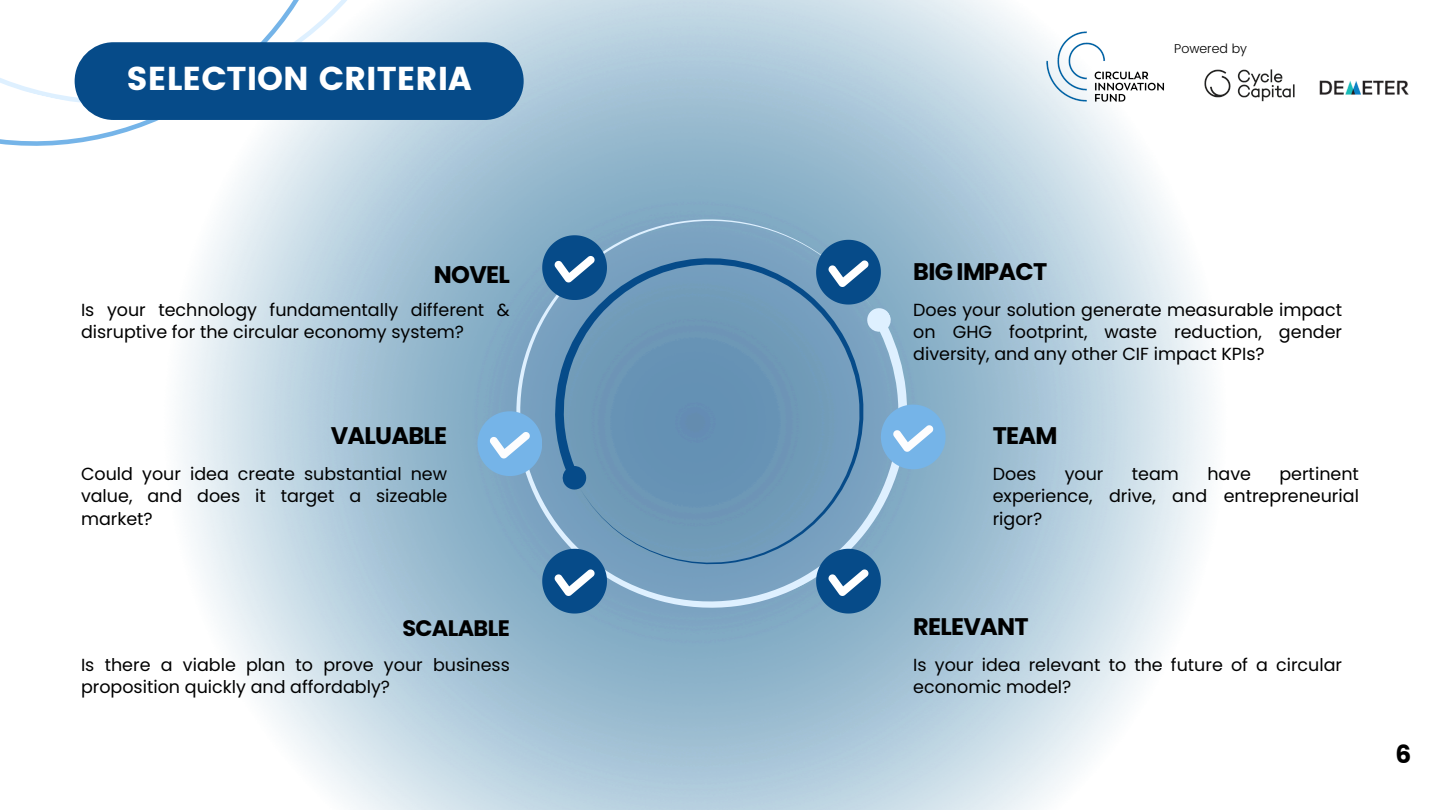
<style>
.page{position:relative;width:1440px;height:810px;background:#fff}
.page>*{position:absolute;margin:0;border:0;box-sizing:border-box;transform-origin:0 0}
.t1{font:33px "Poppins";color:#fff}
.t2{font:24.9px "Poppins";color:#000}
.t3{font:700 24px "Poppins";letter-spacing:-.03em;color:#000}
.t4{font:700 22.4px "Poppins";letter-spacing:-.03em;color:#000}
.t5{font:17.5px/22.2px "Poppins";color:#000;text-align:justify}
.t6{font:300 12.8px "Poppins";color:#000}
</style>
<div class="page">
<svg style="left:447px;top:146px;width:535px;height:531px;background:#92b6cc"></svg>
<svg style="left:495px;top:204px;width:422px;height:419px;background:#769fbd"></svg>
<svg style="left:542px;top:235px;width:65px;height:65px;background:#3870a1"></svg>
<svg style="left:816px;top:240px;width:65px;height:64px;background:#3870a0"></svg>
<svg style="left:542px;top:549px;width:65px;height:64px;background:#376fa0"></svg>
<svg style="left:477px;top:411px;width:65px;height:65px;background:#84b8e2"></svg>
<svg style="left:881px;top:405px;width:64px;height:64px;background:#86bae3"></svg>
<svg style="left:816px;top:549px;width:65px;height:64px;background:#3870a1"></svg>
<svg style="left:216px;top:165px;width:192px;height:42px"></svg>
<svg style="left:0;top:0;width:488px;height:165px"></svg>
<div style="left:75px;top:42px;width:449px;height:78px;background:#064b89;border-radius:39px"></div>
<img style="left:1043px;top:29px;width:122px;height:78px">
<img style="left:1319px;top:80px;width:90px;height:15px">
<img style="left:1204px;top:69px;width:91px;height:33px">
<p class="t1" style="left:126px;top:59px;width:347px">SELECTION CRITERIA</p>
<p class="t6" style="left:1174px;top:41px;width:74px">Powered by</p>
<p class="t3" style="left:434px;top:258px;width:77px">NOVEL</p>
<p class="t5" style="left:81px;top:298px;width:430px">Is your technology fundamentally different &amp; disruptive for the circular economy system?</p>
<p class="t3" style="left:913px;top:254px;width:136px">BIG IMPACT</p>
<p class="t5" style="left:913px;top:298px;width:430px">Does your solution generate measurable impact on GHG footprint, waste reduction, gender diversity, and any other CIF impact KPIs?</p>
<p class="t3" style="left:331px;top:419px;width:118px">VALUABLE</p>
<p class="t3" style="left:993px;top:419px;width:66px">TEAM</p>
<p class="t5" style="left:81px;top:463px;width:368px">Could your idea create substantial new value, and does it target a sizeable market?</p>
<p class="t5" style="left:993px;top:463px;width:368px;text-indent:287px">pertinent experience, drive, and entrepreneurial rigor?</p>
<p class="t5" style="left:993px;top:463px;width:45px">Does</p>
<p class="t5" style="left:1065px;top:463px;width:40px">your</p>
<p class="t5" style="left:1132px;top:463px;width:49px">team</p>
<p class="t5" style="left:1207px;top:463px;width:45px">have</p>
<p class="t4" style="left:403px;top:612px;width:109px">SCALABLE</p>
<p class="t3" style="left:913px;top:610px;width:117px">RELEVANT</p>
<p class="t5" style="left:81px;top:654px;width:430px">Is there a viable plan to prove your business proposition quickly and affordably?</p>
<p class="t5" style="left:913px;top:654px;width:430px">Is your idea relevant to the future of a circular economic model?</p>
<h1 class="t2" style="left:1396px;top:739px;width:17px">6</h1>
</div>
